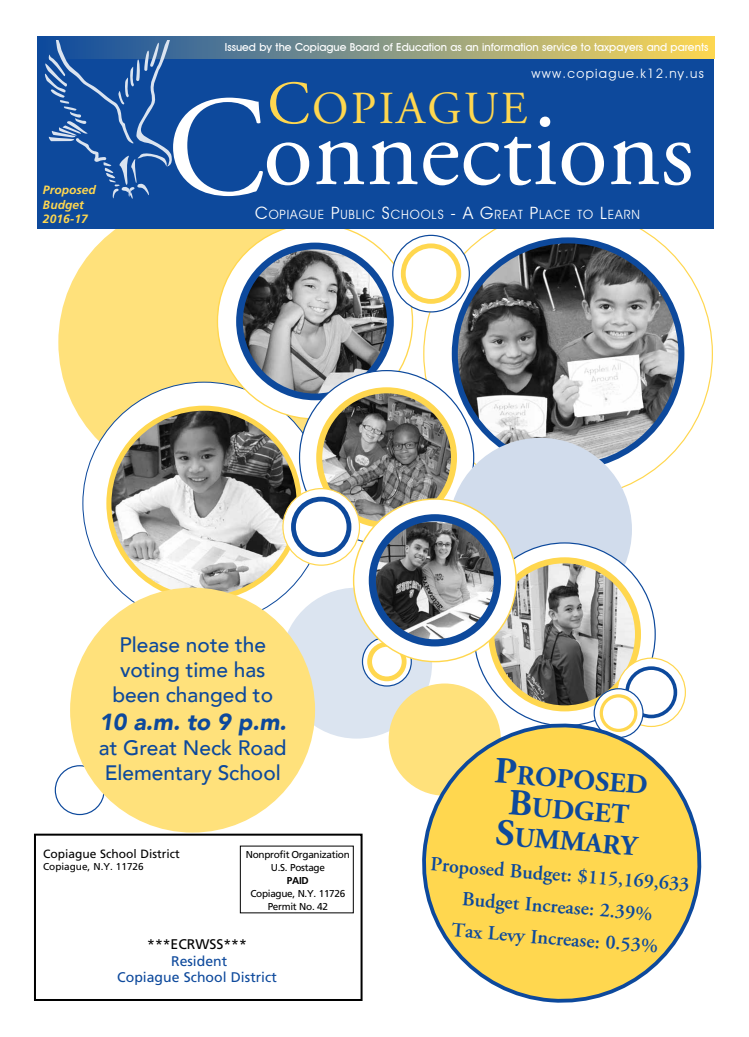
<style>
.page{position:relative;width:749px;height:1037px;background:#fff}
.page>*{position:absolute;margin:0;border:0;box-sizing:border-box;transform-origin:0 0}
.t1{font:142.2px "Adobe Garamond";color:#fff}
.t2{font:101.8px "Adobe Garamond";color:#fff}
.t3{font:45.8px "Adobe Garamond";letter-spacing:.055em;color:#ffd74f}
.t4{font:700 27.8px "Adobe Garamond";color:#0d499c}
.t5{font:italic 900 23.2px "Avenir";color:#0d499c}
.t6{font:500 20.9px/25.1px "Avenir";color:#0d499c;text-align:center}
.t7{font:600 20px/32px "Adobe Garamond";color:#0d499c;text-align:center}
.t8{font:14px/16.8px "Frutiger";color:#0d499c;text-align:center}
.t9{font:14px "Frutiger";color:#000}
.t10{font:13px "Avant Garde IT Cby BT";letter-spacing:.1em;color:#fff}
.t11{font:12.8px "Avant Garde IT Cby BT";letter-spacing:.065em;color:#fff}
.t12{font:12px "Frutiger";color:#000}
.t13{font:italic 700 12px/14.5px "Frutiger";color:#ffd74f}
.t14{font:500 11px "Avant Garde IT Cby BT";color:#fff}
.t15{font:10px/12.9px "Frutiger";letter-spacing:-.03em;color:#000;text-align:center}
.t16{font:10px "Frutiger";color:#000}
.t17{font:700 10px "Frutiger";color:#000}
.s1{font-size:61px}
.s2{font-size:17px}
</style>
<div class="page">
<div style="left:58px;top:202px;width:282px;height:281px;background:#ffe17b;border-radius:50%"></div>
<img style="left:455px;top:242px;width:226px;height:219px">
<div style="left:452px;top:237px;width:232px;height:233px;border:6px solid #0d499c;border-radius:50%"></div>
<div style="left:83px;top:382px;width:242px;height:242px;background:#fff;border-radius:50%"></div>
<img style="left:109px;top:408px;width:190px;height:190px">
<div style="left:217px;top:224px;width:195px;height:195px;background:#fff;border-radius:50%"></div>
<img style="left:239px;top:246px;width:148px;height:151px">
<div style="left:236px;top:243px;width:158px;height:157px;border:7px solid #0d499c;border-radius:50%"></div>
<div style="left:299px;top:371px;width:175px;height:174px;background:#fff;border-radius:50%"></div>
<img style="left:319px;top:391px;width:135px;height:134px">
<div style="left:316px;top:387px;width:141px;height:141px;border:6px solid #ffd74f;border-radius:50%"></div>
<div style="left:34px;top:833px;width:328px;height:168px;border:2px solid #000"></div>
<div style="left:240px;top:845px;width:114px;height:68px;border:1px solid #000"></div>
<div style="left:37px;top:36px;width:677px;height:192px;background:#0d499c"></div>
<div style="left:37px;top:36px;width:677px;height:22px;background:linear-gradient(to right,#0c4da8,#fddb5b)"></div>
<svg style="left:43px;top:40px;width:131px;height:159px"></svg>
<div style="left:281px;top:588px;width:151px;height:150px;background:#dbe4f0;border-radius:50%"></div>
<div style="left:55px;top:765px;width:50px;height:50px;border:1px solid #0d499c;border-radius:50%"></div>
<div style="left:389px;top:683px;width:112px;height:113px;background:#ffe17b;border-radius:50%"></div>
<div style="left:449px;top:438px;width:183px;height:183px;background:#d1dcec;border-radius:50%"></div>
<div style="left:474px;top:543px;width:181px;height:183px;background:#fff;border-radius:50%"></div>
<img style="left:491px;top:560px;width:147px;height:148px">
<div style="left:488px;top:557px;width:153px;height:154px;border:6px solid #ffd74f;border-radius:50%"></div>
<svg style="left:617px;top:658px;width:68px;height:68px"></svg>
<div style="left:627px;top:668px;width:48px;height:48px;background:#fff;border-radius:50%"></div>
<div style="left:625px;top:666px;width:52px;height:52px;border:4px solid #0d499c;border-radius:50%"></div>
<svg style="left:594px;top:689px;width:49px;height:48px"></svg>
<div style="left:593px;top:688px;width:50px;height:50px;border:1px solid #0d499c;border-radius:50%"></div>
<div style="left:601px;top:696px;width:35px;height:34px;background:#fff;border-radius:50%"></div>
<div style="left:600px;top:694px;width:37px;height:38px;border:3px solid #ffd74f;border-radius:50%"></div>
<svg style="left:362px;top:637px;width:49px;height:49px"></svg>
<div style="left:362px;top:636px;width:50px;height:50px;border:1px solid #0d499c;border-radius:50%"></div>
<div style="left:370px;top:644px;width:34px;height:35px;background:#fff;border-radius:50%"></div>
<div style="left:367px;top:642px;width:39px;height:39px;border:5px solid #ffd74f;border-radius:50%"></div>
<div style="left:354px;top:499px;width:162px;height:162px;background:#fff;border-radius:50%"></div>
<img style="left:372px;top:522px;width:125px;height:121px">
<div style="left:369px;top:514px;width:132px;height:132px;border:7px solid #0d499c;border-radius:50%"></div>
<svg style="left:283px;top:489px;width:76px;height:76px"></svg>
<div style="left:282px;top:488px;width:78px;height:78px;border:1px solid #ffd74f;border-radius:50%"></div>
<div style="left:293px;top:499px;width:56px;height:56px;background:#fff;border-radius:50%"></div>
<div style="left:291px;top:497px;width:60px;height:60px;border:5px solid #0d499c;border-radius:50%"></div>
<svg style="left:393px;top:235px;width:76px;height:77px"></svg>
<div style="left:392px;top:235px;width:78px;height:77px;border:1px solid #0d499c;border-radius:50%"></div>
<div style="left:403px;top:246px;width:56px;height:55px;background:#fff;border-radius:50%"></div>
<div style="left:401px;top:243px;width:60px;height:61px;border:5px solid #ffd74f;border-radius:50%"></div>
<svg style="left:418px;top:720px;width:284px;height:283px"></svg>
<div style="left:70px;top:588px;width:245px;height:244px;background:#ffe17b;border-radius:50%"></div>
<svg style="left:495px;top:758px;width:22px;height:26px"></svg>
<div style="left:496px;top:790px;width:36px;height:56px;background:#ffd74f"></div>
<p class="t13" style="left:43px;top:183px;width:54px">Proposed<br>Budget<br>2016-17</p>
<p class="t14" style="left:225px;top:40px;width:485px">Issued by the Copiague Board of Education as an information service to taxpayers and parents</p>
<h3 class="t3" style="left:267px;top:84px;width:261px"><span class="s1">C</span>OPIAGUE</h3>
<p class="t10" style="left:531px;top:65px;width:174px">www.copiague.k12.ny.us</p>
<h1 class="t1" style="left:167px;top:73px;width:100px">C</h1>
<h2 class="t2" style="left:263px;top:97px;width:432px">onnections</h2>
<p class="t11" style="left:255px;top:206px;width:386px"><span class="s2">C</span>OPIAGUE <span class="s2">P</span>UBLIC <span class="s2">S</span>CHOOLS <span class="s2">- A G</span>REAT <span class="s2">P</span>LACE TO <span class="s2">L</span>EARN</p>
<h3 class="t6" style="left:112px;top:631px;width:162px">Please note the voting time has been changed to</h3>
<h3 class="t5" style="left:99px;top:702px;width:189px">10 a.m. to 9 p.m.</h3>
<h3 class="t6" style="left:99px;top:734px;width:189px;text-align:left">at Great Neck Road<br>Elementary School</h3>
<p class="t12" style="left:43px;top:846px;width:138px">Copiague School District</p>
<p class="t16" style="left:43px;top:860px;width:102px">Copiague, N.Y. 11726</p>
<p class="t15" style="left:246px;top:848px;width:106px">Nonprofit Organization<br>U.S. Postage</p>
<p class="t17" style="left:287px;top:874px;width:23px">PAID</p>
<p class="t15" style="left:250px;top:887px;width:96px">Copiague, N.Y. 11726<br>Permit No. 42</p>
<p class="t9" style="left:147px;top:936px;width:101px">***ECRWSS***</p>
<p class="t8" style="left:117px;top:952px;width:161px">Resident<br>Copiague School District</p>
<h3 class="t4" style="left:518px;top:760px;width:133px;rotate:4deg">roposed</h3>
<h3 class="t4" style="left:533px;top:792px;width:99px;rotate:4deg">udget</h3>
<h3 class="t4" style="left:515px;top:822px;width:124px;rotate:4deg">ummary</h3>
<h3 class="t7" style="left:432px;top:847px;width:261px;rotate:5deg">Proposed Budget: $115,169,633<br>Budget Increase: 2.39%<br>Tax Levy Increase: 0.53%</h3>
</div>
